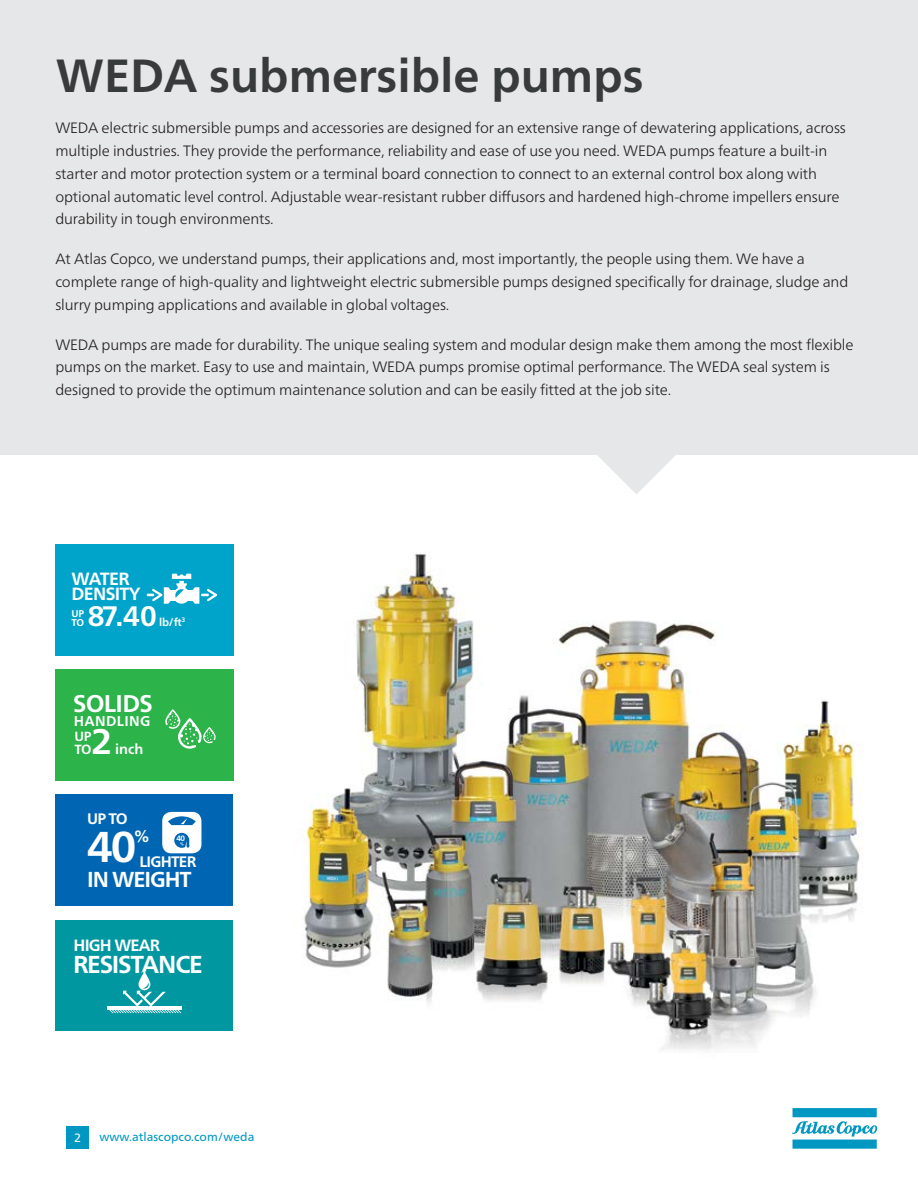
<style>
.page{position:relative;width:918px;height:1188px;background:#fff}
.page>*{position:absolute;margin:0;border:0;box-sizing:border-box;transform-origin:0 0}
.t1{font:700 46.5px "Neue Frutiger World";color:#383b3c}
.t2{font:700 43.05px "Neue Frutiger World";color:#fff}
.t3{font:700 35.55px "Neue Frutiger World";color:#fff}
.t4{font:700 28.2px "Neue Frutiger World";color:#fff}
.t5{font:700 24.45px "Neue Frutiger World";letter-spacing:-.05em;color:#fff}
.t6{font:700 24.15px "Neue Frutiger World";letter-spacing:-.03em;color:#fff}
.t7{font:700 21.6px "Neue Frutiger World";letter-spacing:-.05em;color:#fff}
.t8{font:700 17.7px/14.4px "Neue Frutiger World";letter-spacing:-.04em;color:#fff}
.t9{font:700 16.35px "Neue Frutiger World";letter-spacing:-.05em;color:#fff}
.t10{font:700 15.3px "Neue Frutiger World";letter-spacing:-.05em;color:#fff}
.t11{font:300 15px/22.8px "Neue Frutiger World";letter-spacing:-.01em;color:#231f20}
.t12{font:700 14.25px "Neue Frutiger World";letter-spacing:.025em;color:#fff}
.t13{font:700 13.35px/13px "Neue Frutiger World";color:#fff}
.t14{font:12px "Neue Frutiger World";color:#0097c2}
.t15{font:12px "Neue Frutiger World";color:#fff}
.t16{font:700 11.1px "Neue Frutiger World";color:#fff}
.t17{font:700 9.9px/8.1px "Neue Frutiger World";color:#fff}
.t18{font:700 7.8px "Neue Frutiger World";color:#fff}
</style>
<div class="page">
<img style="left:304px;top:553px;width:574px;height:576px">
<div style="left:0;top:0;width:918px;height:455px;background:#e6e7e8"></div>
<svg style="left:597px;top:455px;width:79px;height:39px"></svg>
<div style="left:55px;top:920px;width:178px;height:111px;background:#0097a0"></div>
<hr style="left:107px;top:1007px;width:74px;height:3px;background:#fff">
<svg style="left:138px;top:971px;width:12px;height:19px"></svg>
<svg style="left:108px;top:983px;width:73px;height:30px"></svg>
<div style="left:55px;top:669px;width:178px;height:112px;background:#2cb34a"></div>
<svg style="left:165px;top:709px;width:51px;height:40px"></svg>
<div style="left:55px;top:544px;width:178px;height:111px;background:#00a3c9"></div>
<svg style="left:147px;top:574px;width:70px;height:30px"></svg>
<div style="left:55px;top:795px;width:178px;height:111px;background:#0066b3"></div>
<svg style="left:162px;top:812px;width:39px;height:41px"></svg>
<svg style="left:792px;top:1108px;width:85px;height:41px"></svg>
<div style="left:66px;top:1126px;width:23px;height:23px;background:#0097c2"></div>
<h1 class="t1" style="left:56px;top:35px;width:589px">WEDA submersible pumps</h1>
<p class="t11" style="left:55px;top:117px;width:792px">WEDA electric submersible pumps and accessories are designed for an extensive range of dewatering applications, across multiple industries. They provide the performance, reliability and ease of use you need. WEDA pumps feature a built-in starter and motor protection system or a terminal board connection to connect to an external control box along with optional automatic level control. Adjustable wear-resistant rubber diffusors and hardened high-chrome impellers ensure durability in tough environments.</p>
<p class="t11" style="left:55px;top:248px;width:794px">At Atlas Copco, we understand pumps, their applications and, most importantly, the people using them. We have a complete range of high-quality and lightweight electric submersible pumps designed specifically for drainage, sludge and slurry pumping applications and available in global voltages.</p>
<p class="t11" style="left:55px;top:333px;width:800px">WEDA pumps are made for durability. The unique sealing system and modular design make them among the most flexible pumps on the market. Easy to use and maintain, WEDA pumps promise optimal performance. The WEDA seal system is designed to provide the optimum maintenance solution and can be easily fitted at the job site.</p>
<p class="t8" style="left:72px;top:572px;width:70px">WATER<br>DENSITY</p>
<h3 class="t4" style="left:88px;top:591px;width:70px">87.40</h3>
<p class="t16" style="left:159px;top:612px;width:28px">lb/ft<sup>3</sup></p>
<p class="t17" style="left:72px;top:610px;width:14px">UP<br>TO</p>
<h3 class="t6" style="left:73px;top:682px;width:81px">SOLIDS</h3>
<p class="t12" style="left:74px;top:709px;width:78px">HANDLING</p>
<p class="t13" style="left:74px;top:730px;width:19px">UP<br>TO</p>
<h3 class="t3" style="left:91px;top:711px;width:23px">2</h3>
<p class="t12" style="left:115px;top:737px;width:30px">inch</p>
<p class="t10" style="left:87px;top:805px;width:42px">UP TO</p>
<p class="t9" style="left:134px;top:822px;width:17px">%</p>
<h3 class="t7" style="left:87px;top:861px;width:106px">IN WEIGHT</h3>
<h2 class="t2" style="left:87px;top:809px;width:51px">40</h2>
<p class="t18" style="left:176px;top:832px;width:10px">40</p>
<p class="t10" style="left:139px;top:848px;width:58px">LIGHTER</p>
<p class="t9" style="left:74px;top:931px;width:88px">HIGH WEAR</p>
<h3 class="t5" style="left:73px;top:943px;width:131px">RESISTANCE</h3>
<p class="t15" style="left:74px;top:1128px;width:8px">2</p>
<p class="t14" style="left:99px;top:1128px;width:156px">www.atlascopco.com/weda</p>
</div>
